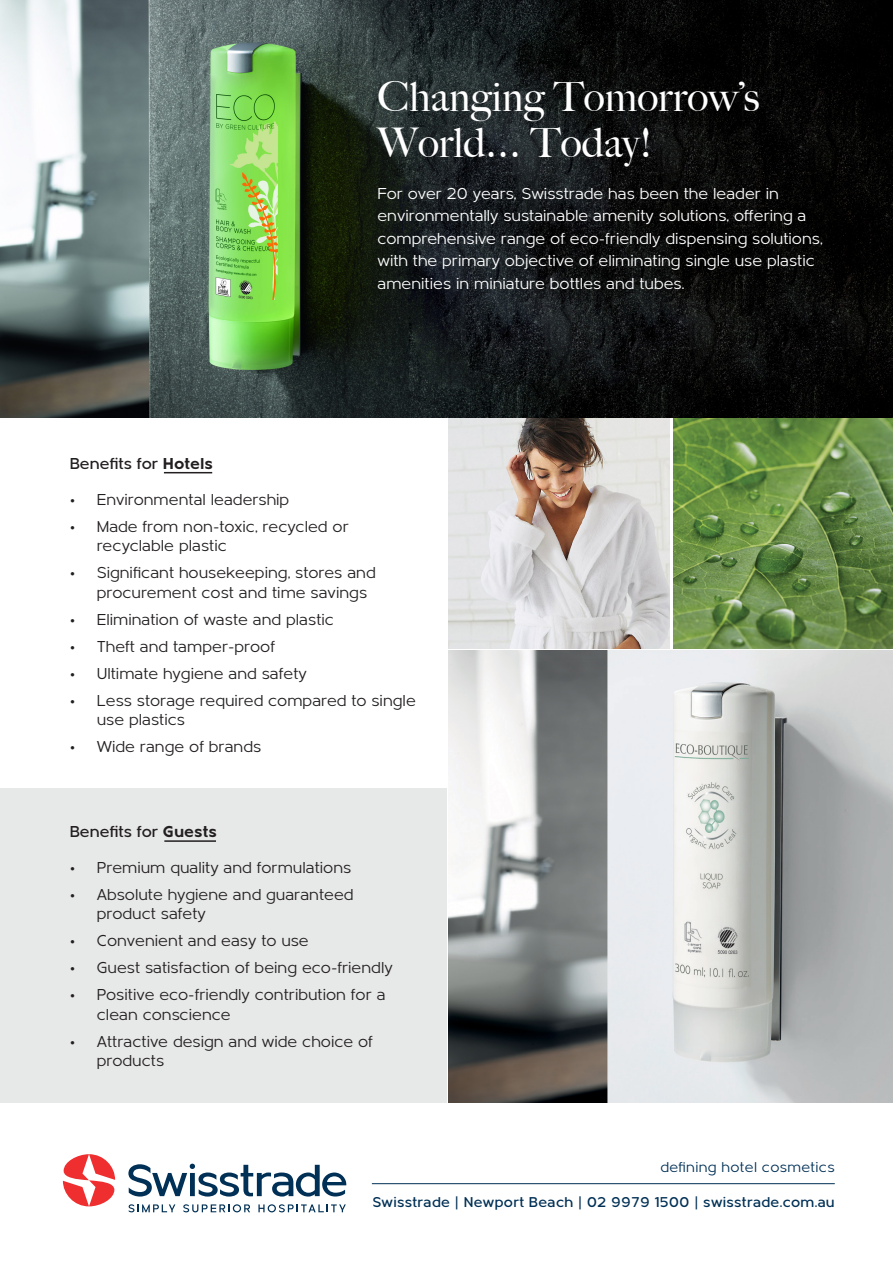
<style>
.page{position:relative;width:893px;height:1263px;background:#fff}
.page>*{position:absolute;margin:0;border:0;box-sizing:border-box;transform-origin:0 0}
.Circle_Text{font:500 40.95px/46.5px "Big Caslon";color:#fff}
.t1{font:16.5px/19.5px "Metrisch";color:#231f20}
.Circle_Text-2{font:16.5px/22.5px "Metrisch";color:#fff}
.Circle_Text-3{font:500 16.5px "Metrisch";color:#231f20}
.t2{font:500 14.85px "Metrisch";letter-spacing:.02em;color:#003055}
.t3{font:14.85px "Metrisch";letter-spacing:.02em;color:#003055}
.s1{font-weight:700}
</style>
<div class="page">
<div style="left:0;top:788px;width:446px;height:315px;background:#e7e8e8"></div>
<hr style="left:372px;top:1183px;width:463px;height:1px;background:#003055">
<svg style="left:129px;top:1204px;width:46px;height:8px"></svg>
<svg style="left:183px;top:1204px;width:67px;height:8px"></svg>
<svg style="left:258px;top:1204px;width:88px;height:8px"></svg>
<svg style="left:63px;top:1154px;width:52px;height:52px"></svg>
<svg style="left:128px;top:1164px;width:218px;height:32px"></svg>
<img style="left:449px;top:419px;width:221px;height:229px">
<img style="left:449px;top:650px;width:444px;height:453px">
<img style="left:0;top:0;width:893px;height:417px">
<img style="left:674px;top:419px;width:219px;height:229px">
<hr style="left:164px;top:472px;width:48px;height:1px;background:#231f20">
<hr style="left:164px;top:840px;width:52px;height:2px;background:#231f20">
<p class="Circle_Text" style="left:377px;top:71px;width:384px">Changing Tomorrow’s<br>World... Today!</p>
<p class="Circle_Text-2" style="left:377px;top:182px;width:447px">For over 20 years, Swisstrade has been the leader in environmentally sustainable amenity solutions, offering a comprehensive range of eco-friendly dispensing solutions, with the primary objective of eliminating single use plastic amenities in miniature bottles and tubes.</p>
<p class="Circle_Text-3" style="left:70px;top:454px;width:145px">Benefits for <span class="s1">Hotels</span></p>
<p class="t1" style="left:70px;top:490px;width:221px">• Environmental leadership</p>
<p class="t1" style="left:97px;top:517px;width:254px;text-indent:-27px">• Made from non-toxic, recycled or recyclable plastic</p>
<p class="t1" style="left:97px;top:563px;width:281px;text-indent:-27px">• Significant housekeeping, stores and procurement cost and time savings</p>
<p class="t1" style="left:70px;top:610px;width:266px">• Elimination of waste and plastic</p>
<p class="t1" style="left:70px;top:637px;width:207px">• Theft and tamper-proof</p>
<p class="t1" style="left:70px;top:664px;width:239px">• Ultimate hygiene and safety</p>
<p class="t1" style="left:97px;top:691px;width:321px;text-indent:-27px">• Less storage required compared to single use plastics</p>
<p class="t1" style="left:70px;top:737px;width:193px">• Wide range of brands</p>
<p class="Circle_Text-3" style="left:70px;top:822px;width:149px">Benefits for <span class="s1">Guests</span></p>
<p class="t1" style="left:70px;top:858px;width:283px">• Premium quality and formulations</p>
<p class="t1" style="left:97px;top:885px;width:258px;text-indent:-27px">• Absolute hygiene and guaranteed product safety</p>
<p class="t1" style="left:70px;top:931px;width:241px">• Convenient and easy to use</p>
<p class="t1" style="left:70px;top:958px;width:324px">• Guest satisfaction of being eco-friendly</p>
<p class="t1" style="left:97px;top:985px;width:290px;text-indent:-27px">• Positive eco-friendly contribution for a clean conscience</p>
<p class="t1" style="left:97px;top:1032px;width:278px;text-indent:-27px">• Attractive design and wide choice of products</p>
<p class="t3" style="left:660px;top:1159px;width:176px">defining hotel cosmetics</p>
<p class="t2" style="left:372px;top:1193px;width:464px">Swisstrade | Newport Beach | 02 9979 1500 | swisstrade.com.au</p>
</div>
